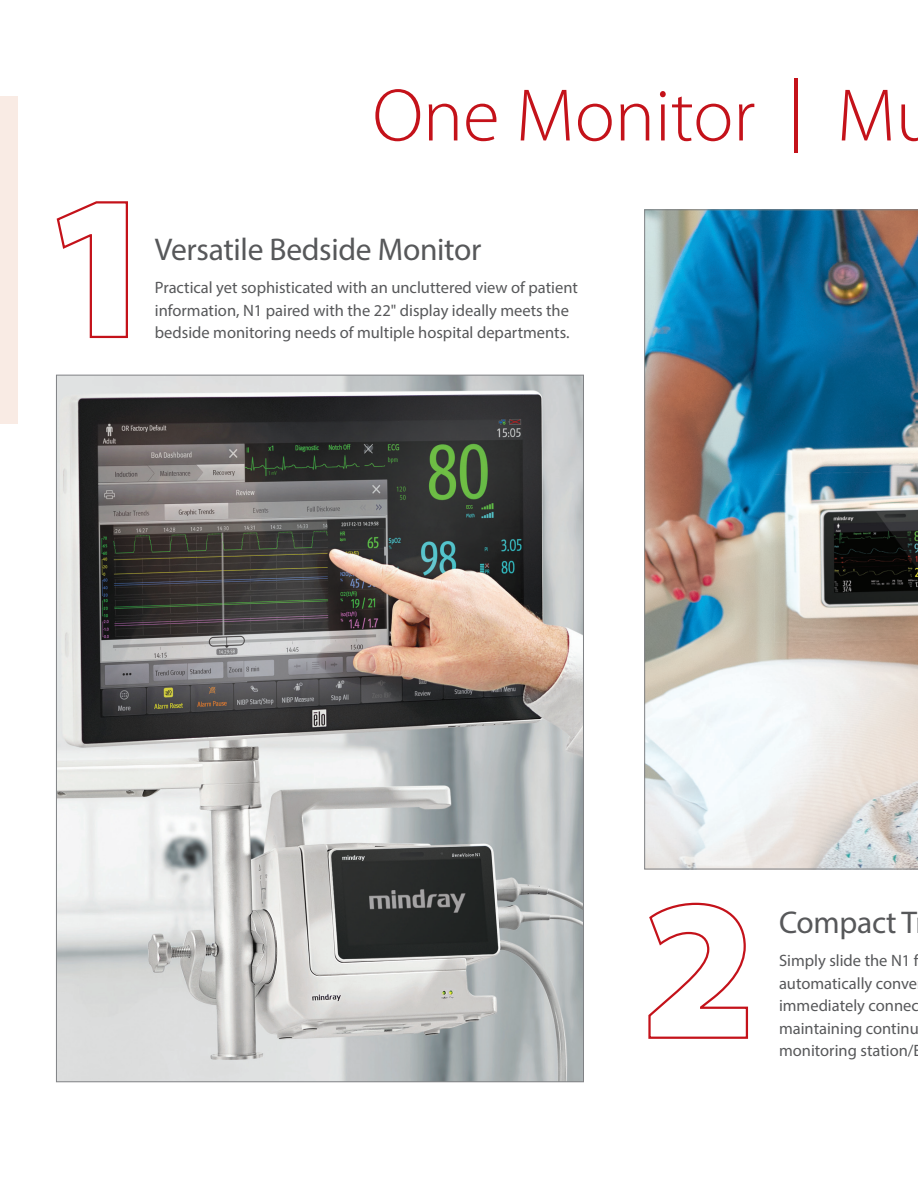
<style>
.page{position:relative;width:918px;height:1188px;background:#fff}
.page>*{position:absolute;margin:0;border:0;box-sizing:border-box;transform-origin:0 0}
.Light_title{font:300 75px "Myriad Pro";color:#c4121a}
.body_text{font:31.5px "Myriad Pro";letter-spacing:-.01em;color:#57585a}
.body_text-2{font:16.5px/22.5px "Myriad Pro";color:#57585a}
</style>
<div class="page">
<img style="left:58px;top:377px;width:524px;height:703px">
<div style="left:0;top:96px;width:18px;height:327px;background:#f9ebe4"></div>
<img style="left:644px;top:209px;width:274px;height:660px">
<svg style="left:56px;top:201px;width:72px;height:138px"></svg>
<svg style="left:648px;top:902px;width:101px;height:137px"></svg>
<p class="Light_title" style="left:373px;top:74px;width:564px">One Monitor | Mu</p>
<p class="body_text" style="left:155px;top:230px;width:328px">Versatile Bedside Monitor</p>
<p class="body_text-2" style="left:155px;top:276px;width:425px">Practical yet sophisticated with an uncluttered view of patient information, N1 paired with the 22" display ideally meets the bedside monitoring needs of multiple hospital departments.</p>
<p class="body_text" style="left:779px;top:903px;width:140px">Compact T</p>
<p class="body_text-2" style="left:779px;top:949px;width:144px">Simply slide the N1 f automatically conve immediately connec maintaining continu monitoring station/E</p>
</div>
